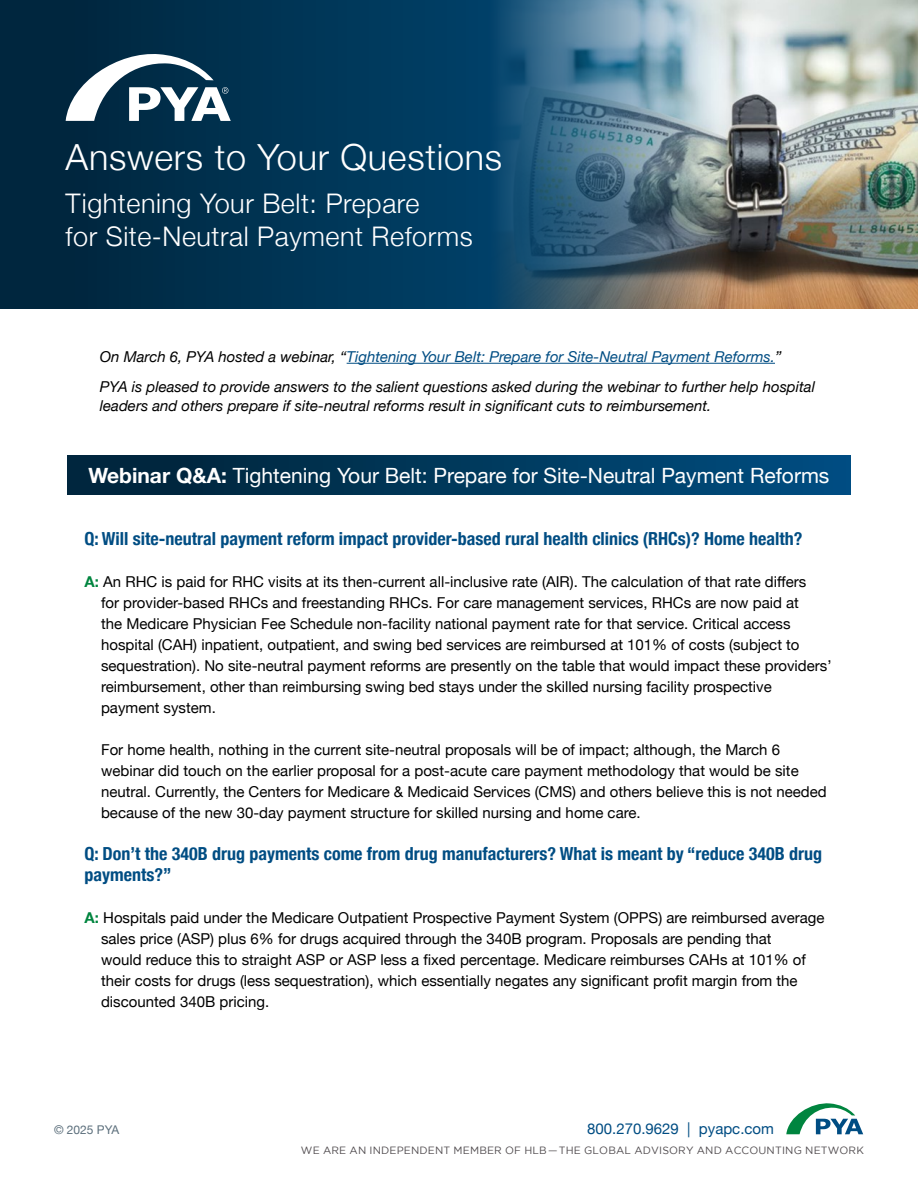
<style>
.page{position:relative;width:918px;height:1188px;background:#fff}
.page>*{position:absolute;margin:0;border:0;box-sizing:border-box;transform-origin:0 0}
.t1{font:300 36px "Helvetica Neue";letter-spacing:.02em;color:#fff}
.t2{font:300 27px/33px "Helvetica Neue";letter-spacing:.02em;color:#fff}
.t3{font:21px "Helvetica Neue";color:#fff}
.t4{font:700 condensed 18px/21px "Helvetica Neue";color:#004d83}
.t5{font:15px/21px "Helvetica Neue";color:#000}
.t6{font:italic 15px/30px "Helvetica Neue";color:#000}
.t7{font:15px "Helvetica Neue";color:#004d83}
.t8{font:12px "Helvetica Neue";color:#5c6f7c}
.t9{font:10.5px "Gotham";letter-spacing:.015em;color:#504b4e}
.s1{color:#004d83}
.s2{font-weight:700}
.s3{font-weight:700;color:#00853f}
</style>
<div class="page">
<div style="left:68px;top:455px;width:783px;height:40px;background:linear-gradient(to right,#002236,#004e81)"></div>
<svg style="left:786px;top:1103px;width:77px;height:31px"></svg>
<hr style="left:347px;top:363px;width:428px;height:1px;background:#004d83">
<img style="left:756px;top:0;width:162px;height:309px">
<svg style="left:0;top:0;width:756px;height:309px;background:#204b65"></svg>
<svg style="left:66px;top:51px;width:165px;height:95px"></svg>
<h1 class="t1" style="left:66px;top:143px;width:438px">Answers to Your Questions</h1>
<h2 class="t2" style="left:66px;top:189px;width:409px">Tightening Your Belt: Prepare<br>for Site-Neutral Payment Reforms</h2>
<p class="t6" style="left:100px;top:343px;width:717px">On March 6, PYA hosted a webinar, “<span class="s1">Tightening Your Belt: Prepare for Site-Neutral Payment Reforms.</span>”<br>PYA is pleased to provide answers to the salient questions asked during the webinar to further help hospital</p>
<p class="t6" style="left:100px;top:392px;width:613px">leaders and others prepare if site-neutral reforms result in significant cuts to reimbursement.</p>
<h3 class="t3" style="left:89px;top:466px;width:742px"><span class="s2">Webinar Q&amp;A:</span> Tightening Your Belt: Prepare for Site-Neutral Payment Reforms</h3>
<p class="t4" style="left:85px;top:529px;width:719px">Q: Will site-neutral payment reform impact provider-based rural health clinics (RHCs)? Home health?</p>
<p class="t5" style="left:101px;top:572px;width:732px;text-indent:-17px"><span class="s3">A:</span> An RHC is paid for RHC visits at its then-current all-inclusive rate (AIR). The calculation of that rate differs<br>for provider-based RHCs and freestanding RHCs. For care management services, RHCs are now paid at<br>the Medicare Physician Fee Schedule non-facility national payment rate for that service. Critical access hospital (CAH) inpatient, outpatient, and swing bed services are reimbursed at 101% of costs (subject to sequestration). No site-neutral payment reforms are presently on the table that would impact these providers’ reimbursement, other than reimbursing swing bed stays under the skilled nursing facility prospective payment system.</p>
<p class="t5" style="left:101px;top:740px;width:727px">For home health, nothing in the current site-neutral proposals will be of impact; although, the March 6 webinar did touch on the earlier proposal for a post-acute care payment methodology that would be site neutral. Currently, the Centers for Medicare &amp; Medicaid Services (CMS) and others believe this is not needed because of the new 30-day payment structure for skilled nursing and home care.</p>
<p class="t4" style="left:85px;top:844px;width:739px">Q: Don’t the 340B drug payments come from drug manufacturers? What is meant by “reduce 340B drug payments?”</p>
<p class="t5" style="left:101px;top:908px;width:725px;text-indent:-17px"><span class="s3">A:</span> Hospitals paid under the Medicare Outpatient Prospective Payment System (OPPS) are reimbursed average sales price (ASP) plus 6% for drugs acquired through the 340B program. Proposals are pending that<br>would reduce this to straight ASP or ASP less a fixed percentage. Medicare reimburses CAHs at 101% of their costs for drugs (less sequestration), which essentially negates any significant profit margin from the discounted 340B pricing.</p>
<p class="t8" style="left:54px;top:1125px;width:67px">© 2025 PYA</p>
<p class="t7" style="left:587px;top:1122px;width:188px">800.270.9629 | pyapc.com</p>
<p class="t9" style="left:301px;top:1144px;width:564px">WE ARE AN INDEPENDENT MEMBER OF HLB—THE GLOBAL ADVISORY AND ACCOUNTING NETWORK</p>
</div>
